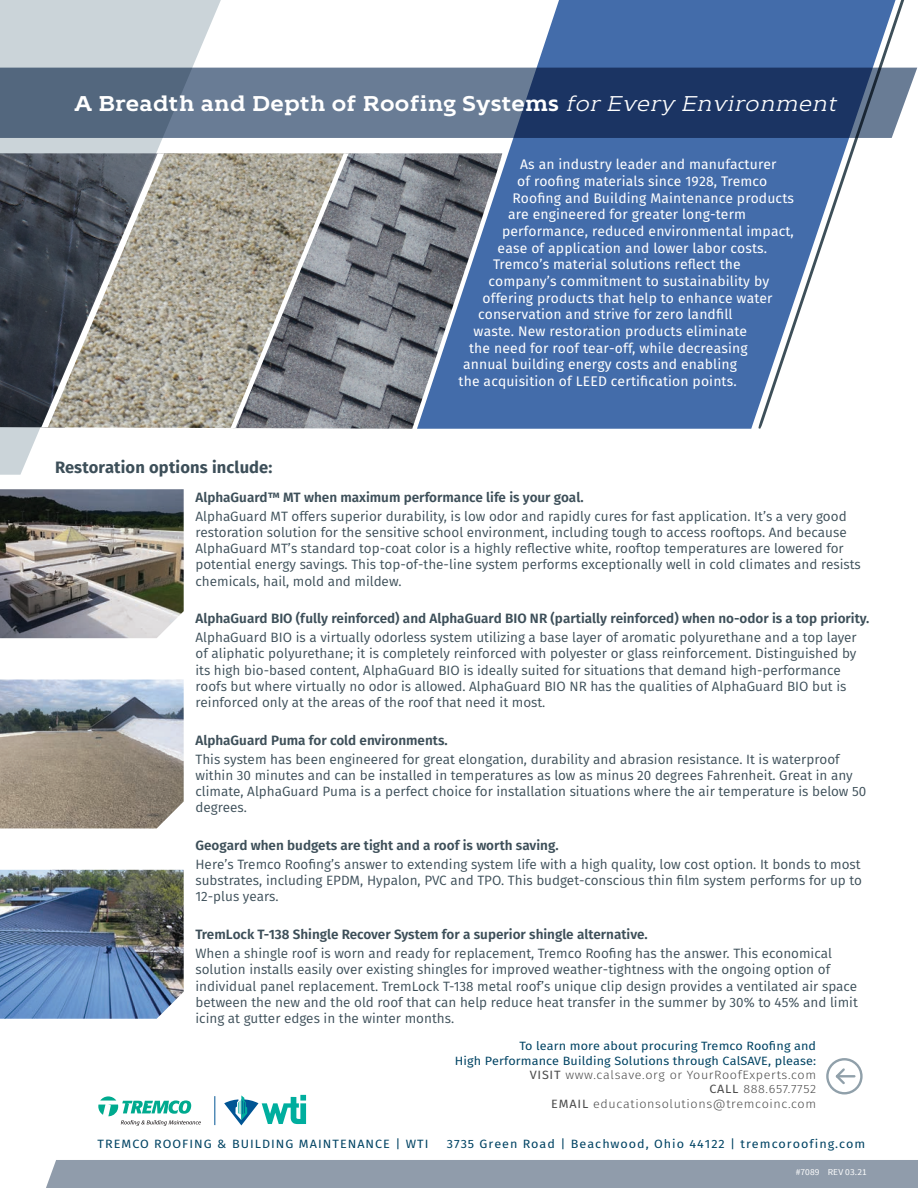
<style>
.page{position:relative;width:918px;height:1188px;background:#fff}
.page>*{position:absolute;margin:0;border:0;box-sizing:border-box;transform-origin:0 0}
.t1{font:700 21.3px "Kontrapunkt Bob";letter-spacing:.01em;color:#fff;scale:1.05 1}
.t2{font:700 16.5px "Fira Sans";letter-spacing:.01em;color:#3d4f59}
.t3{font:13.95px "Fira Sans";letter-spacing:.01em;color:#fff}
.t4{font:13.5px/16.2px "Fira Sans";color:#3d4f59}
.t5{font:600 13.5px "Fira Sans";color:#3d4f59}
.t6{font:12px/14.4px "Fira Sans";letter-spacing:.01em;color:#024464;text-align:right;scale:1.05 1}
.t7{font:12px "Fira Sans";letter-spacing:.08em;color:#024464;scale:1.05 1}
.t8{font:9px "Source Sans Pro";letter-spacing:.01em;color:#fff;scale:1.05 1}
.s1{font-weight:400;font-style:italic}
.s2{color:#4c4c4c}
.s3{font-weight:300;color:#4c4c4c}
</style>
<div class="page">
<img style="left:0;top:489px;width:184px;height:149px">
<img style="left:0;top:680px;width:184px;height:148px">
<img style="left:0;top:870px;width:184px;height:149px">
<svg style="left:827px;top:1059px;width:34px;height:34px"></svg>
<div style="left:826px;top:1058px;width:37px;height:36px;border:2px solid #90a0aa;border-radius:50%"></div>
<svg style="left:834px;top:1066px;width:20px;height:20px"></svg>
<svg style="left:417px;top:0;width:479px;height:429px;fill:#436caa"></svg>
<svg style="left:241px;top:153px;width:263px;height:276px;background:#7b838f"></svg>
<svg style="left:0;top:0;width:241px;height:475px"></svg>
<svg style="left:0;top:68px;width:917px;height:70px;background:#495f7f"></svg>
<svg style="left:215px;top:1096px;width:1px;height:29px"></svg>
<svg style="left:224px;top:1095px;width:82px;height:30px"></svg>
<svg style="left:98px;top:1096px;width:103px;height:30px"></svg>
<div style="left:46px;top:1160px;width:872px;height:28px;background:#909cab"></div>
<h1 class="t1" style="left:74px;top:91px;width:733px">A Breadth and Depth of Roofing Systems <span class="s1">for Every Environment</span></h1>
<p class="t2" style="left:55px;top:456px;width:219px">Restoration options include:</p>
<p class="t3" style="left:520px;top:155px;width:258px">As an industry leader and manufacturer</p>
<p class="t3" style="left:517px;top:171px;width:252px">of roofing materials since 1928, Tremco</p>
<p class="t3" style="left:513px;top:188px;width:283px">Roofing and Building Maintenance products</p>
<p class="t3" style="left:508px;top:205px;width:240px">are engineered for greater long-term</p>
<p class="t3" style="left:502px;top:221px;width:293px">performance, reduced environmental impact,</p>
<p class="t3" style="left:498px;top:238px;width:271px">ease of application and lower labor costs.</p>
<p class="t3" style="left:493px;top:255px;width:249px">Tremco’s material solutions reflect the</p>
<p class="t3" style="left:489px;top:271px;width:282px">company’s commitment to sustainability by</p>
<p class="t3" style="left:483px;top:288px;width:292px">offering products that help to enhance water</p>
<p class="t3" style="left:478px;top:305px;width:256px">conservation and strive for zero landfill</p>
<p class="t3" style="left:474px;top:321px;width:275px">waste. New restoration products eliminate</p>
<p class="t3" style="left:469px;top:338px;width:280px">the need for roof tear-off, while decreasing</p>
<p class="t3" style="left:463px;top:355px;width:275px">annual building energy costs and enabling</p>
<p class="t3" style="left:459px;top:371px;width:280px">the acquisition of LEED certification points.</p>
<p class="t5" style="left:195px;top:488px;width:390px">AlphaGuard™ MT when maximum performance life is your goal.</p>
<p class="t4" style="left:195px;top:508px;width:667px">AlphaGuard MT offers superior durability, is low odor and rapidly cures for fast application. It’s a very good restoration solution for the sensitive school environment, including tough to access rooftops. And because AlphaGuard MT’s standard top-coat color is a highly reflective white, rooftop temperatures are lowered for potential energy savings. This top-of-the-line system performs exceptionally well in cold climates and resists chemicals, hail, mold and mildew.</p>
<p class="t5" style="left:195px;top:609px;width:675px">AlphaGuard BIO (fully reinforced) and AlphaGuard BIO NR (partially reinforced) when no-odor is a top priority.</p>
<p class="t4" style="left:195px;top:629px;width:663px">AlphaGuard BIO is a virtually odorless system utilizing a base layer of aromatic polyurethane and a top layer of aliphatic polyurethane; it is completely reinforced with polyester or glass reinforcement. Distinguished by its high bio-based content, AlphaGuard BIO is ideally suited for situations that demand high-performance roofs but where virtually no odor is allowed. AlphaGuard BIO NR has the qualities of AlphaGuard BIO but is reinforced only at the areas of the roof that need it most.</p>
<p class="t5" style="left:195px;top:731px;width:254px">AlphaGuard Puma for cold environments.</p>
<p class="t4" style="left:195px;top:751px;width:672px">This system has been engineered for great elongation, durability and abrasion resistance. It is waterproof within 30 minutes and can be installed in temperatures as low as minus 20 degrees Fahrenheit. Great in any climate, AlphaGuard Puma is a perfect choice for installation situations where the air temperature is below 50 degrees.</p>
<p class="t5" style="left:195px;top:836px;width:365px">Geogard when budgets are tight and a roof is worth saving.</p>
<p class="t4" style="left:195px;top:856px;width:668px;text-align:justify">Here’s Tremco Roofing’s answer to extending system life with a high quality, low cost option. It bonds to most substrates, including EPDM, Hypalon, PVC and TPO. This budget-conscious thin film system performs for up to 12-plus years.</p>
<p class="t5" style="left:195px;top:925px;width:454px">TremLock T-138 Shingle Recover System for a superior shingle alternative.</p>
<p class="t4" style="left:195px;top:945px;width:664px">When a shingle roof is worn and ready for replacement, Tremco Roofing has the answer. This economical solution installs easily over existing shingles for improved weather-tightness with the ongoing option of individual panel replacement. TremLock T-138 metal roof’s unique clip design provides a ventilated air space between the new and the old roof that can help reduce heat transfer in the summer by 30% to 45% and limit icing at gutter edges in the winter months.</p>
<p class="t6" style="left:455px;top:1039px;width:346px">To learn more about procuring Tremco Roofing and<br>High Performance Building Solutions through CalSAVE, please:<br><span class="s2">VISIT</span> <span class="s3">www.calsave.org or YourRoofExperts.com<br></span><span class="s2">CALL</span> <span class="s3">888.657.7752<br></span><span class="s2">EMAIL</span> <span class="s3">educationsolutions@tremcoinc.com</span></p>
<p class="t7" style="left:98px;top:1136px;width:317px">TREMCO ROOFING &amp; BUILDING MAINTENANCE | WTI</p>
<p class="t7" style="left:447px;top:1136px;width:400px">3735 Green Road | Beachwood, Ohio 44122 | tremcoroofing.com</p>
<p class="t8" style="left:796px;top:1167px;width:69px">#7089 REV 03.21</p>
</div>
